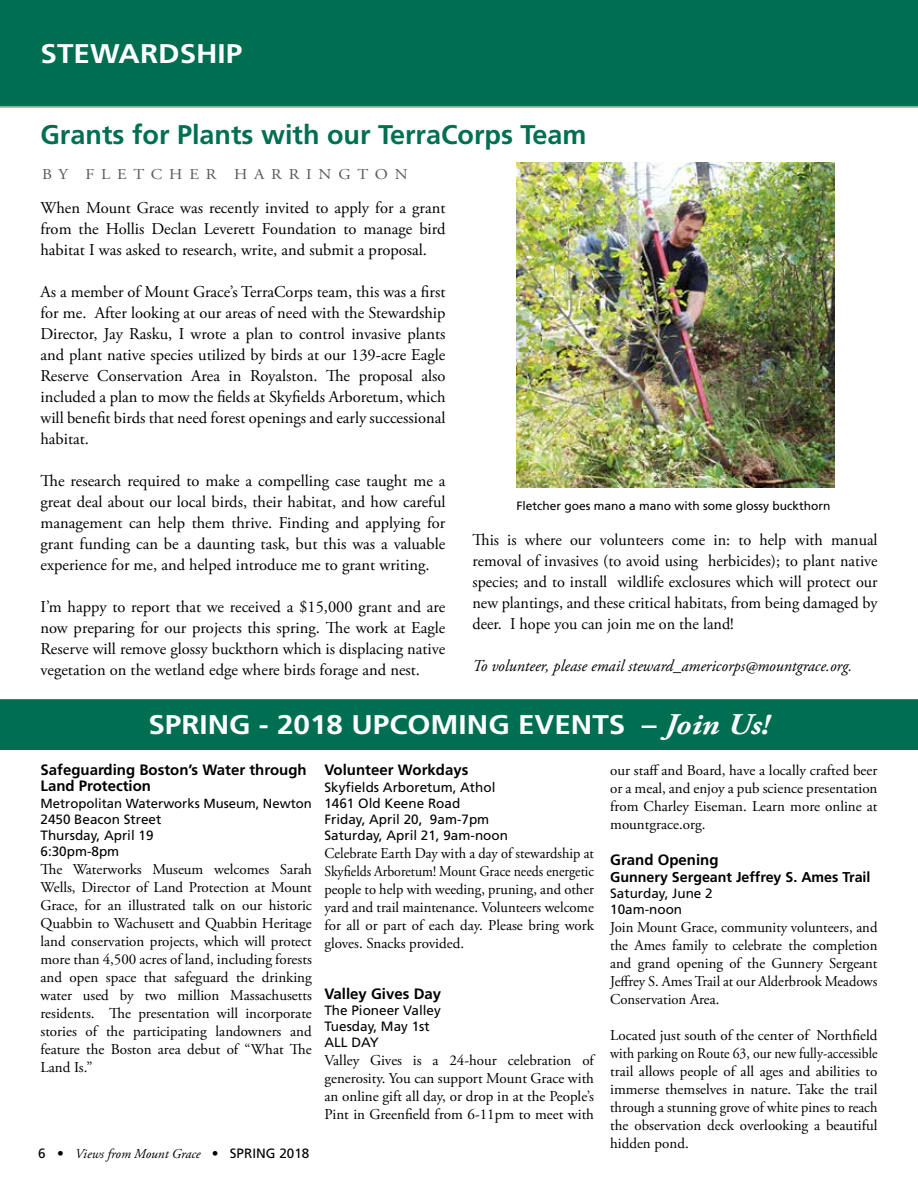
<style>
.page{position:relative;width:918px;height:1188px;background:#fff}
.page>*{position:absolute;margin:0;border:0;box-sizing:border-box;transform-origin:0 0}
.t1{font:700 27px "Frutiger";color:#fff;scale:1.1 1}
.t2{font:700 27px "Frutiger";color:#006f51}
.t3{font:16.5px/21px "Adobe Garamond Pro";color:#000;text-align:justify}
.t4{font:italic 16.5px "Adobe Garamond Pro";color:#000}
.t5{font:15px/18px "Adobe Garamond Pro";color:#000;text-align:justify}
.t6{font:15px/18px "Adobe Garamond Pro";color:#000;text-align:justify;scale:.96 1}
.t7{font:700 15px/16.5px "Frutiger";color:#000}
.t8{font:15px "Adobe Garamond Pro";color:#58595b;scale:1.1 1}
.t9{font:700 14.25px "Frutiger";color:#000}
.t10{font:13.5px/16.2px "Frutiger";color:#000}
.t11{font:italic 13.5px "Adobe Garamond Pro";color:#000}
.t12{font:13.2px "Frutiger";color:#000}
.t13{font:12px "Frutiger";color:#000}
.s1{font-family:"Adobe Garamond Pro";font-style:italic;font-size:30px}
.s2{font-family:"Frutiger";font-style:normal}
</style>
<div class="page">
<div style="left:0;top:699px;width:918px;height:51px;background:#006f51"></div>
<div style="left:0;top:0;width:918px;height:108px;background:#006f51"></div>
<img style="left:517px;top:163px;width:317px;height:325px">
<h1 class="t1" style="left:40px;top:38px;width:185px">STEWARDSHIP</h1>
<h1 class="t2" style="left:40px;top:119px;width:548px">Grants for Plants with our TerraCorps Team</h1>
<p class="t8" style="left:42px;top:165px;width:70px">BY Fletcher</p>
<p class="t8" style="left:234px;top:165px;width:35px">H arrington</p>
<p class="t3" style="left:40px;top:198px;width:407px">When Mount Grace was recently invited to apply for a grant from the Hollis Declan Leverett Foundation to manage bird habitat I was asked to research, write, and submit a proposal.</p>
<p class="t3" style="left:40px;top:282px;width:407px">As a member of Mount Grace’s TerraCorps team, this was a first for me. After looking at our areas of need with the Stewardship Director, Jay Rasku, I wrote a plan to control invasive plants and plant native species utilized by birds at our 139-acre Eagle Reserve Conservation Area in Royalston. The proposal also included a plan to mow the fields at Skyfields Arboretum, which will benefit birds that need forest openings and early successional habitat.</p>
<p class="t3" style="left:40px;top:471px;width:407px">The research required to make a compelling case taught me a great deal about our local birds, their habitat, and how careful management can help them thrive. Finding and applying for grant funding can be a daunting task, but this was a valuable experience for me, and helped introduce me to grant writing.</p>
<p class="t3" style="left:40px;top:597px;width:407px">I’m happy to report that we received a $15,000 grant and are now preparing for our projects this spring. The work at Eagle Reserve will remove glossy buckthorn which is displacing native vegetation on the wetland edge where birds forage and nest.</p>
<p class="t13" style="left:517px;top:498px;width:316px">Fletcher goes mano a mano with some glossy buckthorn</p>
<p class="t3" style="left:472px;top:530px;width:407px">This is where our volunteers come in: to help with manual removal of invasives (to avoid using herbicides); to plant native species; and to install wildlife exclosures which will protect our new plantings, and these critical habitats, from being damaged by deer. I hope you can join me on the land!</p>
<p class="t4" style="left:472px;top:656px;width:381px">To volunteer, please email steward_americorps@mountgrace.org.</p>
<h1 class="t1" style="left:148px;top:709px;width:566px">SPRING - 2018 UPCOMING EVENTS – <span class="s1">Join Us!</span></h1>
<p class="t7" style="left:40px;top:761px;width:268px">Safeguarding Boston’s Water through<br>Land Protection</p>
<p class="t12" style="left:40px;top:795px;width:273px">Metropolitan Waterworks Museum, Newton</p>
<p class="t10" style="left:40px;top:811px;width:122px">2450 Beacon Street<br>Thursday, April 19<br>6:30pm-8pm</p>
<p class="t5" style="left:40px;top:861px;width:273px">The Waterworks Museum welcomes Sarah Wells, Director of Land Protection at Mount Grace, for an illustrated talk on our historic Quabbin to Wachusett and Quabbin Heritage land conservation projects, which will protect more than 4,500 acres of land, including forests and open space that safeguard the drinking water used by two million Massachusetts residents. The presentation will incorporate stories of the participating landowners and feature the Boston area debut of “What The Land Is.”</p>
<p class="t11" style="left:38px;top:1145px;width:273px"><span class="s2">6 •</span> Views from Mount Grace <span class="s2">• SPRING 2018</span></p>
<p class="t7" style="left:324px;top:762px;width:145px">Volunteer Workdays</p>
<p class="t10" style="left:324px;top:779px;width:185px">Skyfields Arboretum, Athol<br>1461 Old Keene Road<br>Friday, April 20, 9am-7pm<br>Saturday, April 21, 9am-noon</p>
<p class="t6" style="left:324px;top:845px;width:282px">Celebrate Earth Day with a day of stewardship at Skyfields Arboretum! Mount Grace needs energetic people to help with weeding, pruning, and other yard and trail maintenance. Volunteers welcome for all or part of each day. Please bring work gloves. Snacks provided.</p>
<p class="t7" style="left:324px;top:985px;width:118px">Valley Gives Day</p>
<p class="t10" style="left:324px;top:1002px;width:118px">The Pioneer Valley<br>Tuesday, May 1st<br>ALL DAY</p>
<p class="t5" style="left:324px;top:1052px;width:271px">Valley Gives is a 24-hour celebration of generosity. You can support Mount Grace with an online gift all day, or drop in at the People’s Pint in Greenfield from 6-11pm to meet with</p>
<p class="t5" style="left:610px;top:761px;width:269px">our staff and Board, have a locally crafted beer or a meal, and enjoy a pub science presentation from Charley Eiseman. Learn more online at mountgrace.org.</p>
<p class="t7" style="left:610px;top:851px;width:110px">Grand Opening</p>
<p class="t9" style="left:610px;top:868px;width:262px">Gunnery Sergeant Jeffrey S. Ames Trail</p>
<p class="t10" style="left:610px;top:885px;width:104px">Saturday, June 2<br>10am-noon</p>
<p class="t5" style="left:610px;top:919px;width:269px">Join Mount Grace, community volunteers, and the Ames family to celebrate the completion and grand opening of the Gunnery Sergeant Jeffrey S. Ames Trail at our Alderbrook Meadows Conservation Area.</p>
<p class="t5" style="left:610px;top:1027px;width:269px">Located just south of the center of Northfield with parking on Route 63, our new fully-accessible trail allows people of all ages and abilities to immerse themselves in nature. Take the trail through a stunning grove of white pines to reach the observation deck overlooking a beautiful hidden pond.</p>
</div>
